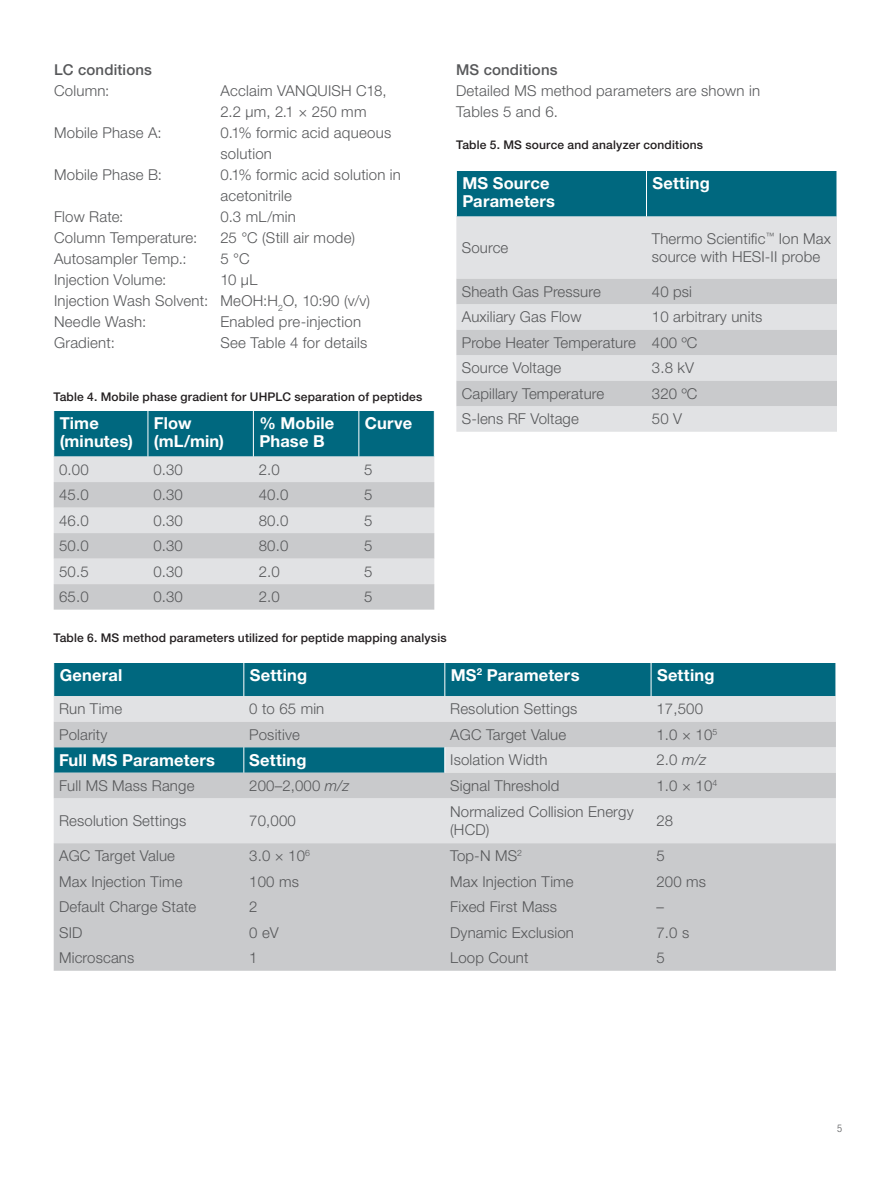
<style>
.page{position:relative;width:891px;height:1188px;background:#fff}
.page>*{position:absolute;margin:0;border:0;box-sizing:border-box;transform-origin:0 0}
.t1{font:700 16.5px/18px "Helvetica Neue LT Std";letter-spacing:.01em;color:#fff}
.t2{font:300 15px/21px "Helvetica Neue LT Std";letter-spacing:.01em;color:#57585a}
.t3{font:500 15px "Helvetica Neue LT Std";letter-spacing:.01em;color:#57585a}
.t4{font:500 12px "Helvetica Neue LT Std";letter-spacing:.015em;color:#231f20}
.t5{font:300 condensed 10.5px "Helvetica Neue LT Std";color:#57585a}
.s1{font-stretch:condensed}
.s2{font-style:italic}
</style>
<div class="page">
<div style="left:54px;top:411px;width:380px;height:46px;background:#00687f"></div>
<div style="left:54px;top:457px;width:380px;height:25px;background:#e1e2e4"></div>
<svg style="left:54px;top:482px;width:380px;height:128px;background:#d2d3d5"></svg>
<hr style="left:148px;top:411px;width:1px;height:46px;background:#fff">
<hr style="left:253px;top:411px;width:1px;height:46px;background:#fff">
<hr style="left:358px;top:411px;width:1px;height:46px;background:#fff">
<div style="left:457px;top:171px;width:380px;height:46px;background:#00687f"></div>
<div style="left:456px;top:217px;width:381px;height:215px;background:#e1e2e4"></div>
<svg style="left:456px;top:279px;width:381px;height:127px;background:#d2d3d5"></svg>
<hr style="left:646px;top:171px;width:1px;height:46px;background:#fff">
<div style="left:54px;top:663px;width:782px;height:33px;background:#00687f"></div>
<div style="left:54px;top:696px;width:782px;height:26px;background:#e1e2e4"></div>
<svg style="left:54px;top:722px;width:782px;height:249px;background:#c4cacd"></svg>
<hr style="left:243px;top:663px;width:1px;height:33px;background:#fff">
<hr style="left:444px;top:663px;width:1px;height:33px;background:#fff">
<hr style="left:651px;top:663px;width:1px;height:33px;background:#fff">
<svg style="left:53px;top:747px;width:1px;height:26px"></svg>
<svg style="left:243px;top:747px;width:1px;height:26px"></svg>
<svg style="left:444px;top:747px;width:1px;height:26px"></svg>
<p class="t3" style="left:54px;top:61px;width:99px">LC conditions</p>
<p class="t2" style="left:54px;top:80px;width:57px">Column:</p>
<p class="t2" style="left:220px;top:80px;width:168px">Acclaim VANQUISH C18,<br>2.2 µm, 2.1 × 250 mm</p>
<p class="t2" style="left:54px;top:122px;width:109px">Mobile Phase A:</p>
<p class="t2" style="left:220px;top:122px;width:172px">0.1% formic acid aqueous solution</p>
<p class="t2" style="left:54px;top:164px;width:110px">Mobile Phase B:</p>
<p class="t2" style="left:220px;top:164px;width:182px">0.1% formic acid solution in acetonitrile</p>
<p class="t2" style="left:54px;top:206px;width:71px">Flow Rate:</p>
<p class="t2" style="left:220px;top:206px;width:77px">0.3 mL/min</p>
<p class="t2" style="left:54px;top:227px;width:145px">Column Temperature:</p>
<p class="t2" style="left:220px;top:227px;width:136px">25 <span class="s1">°</span>C (Still air mode)</p>
<p class="t2" style="left:54px;top:248px;width:134px">Autosampler Temp.:</p>
<p class="t2" style="left:220px;top:248px;width:31px">5 <span class="s1">°</span>C</p>
<p class="t2" style="left:54px;top:269px;width:114px">Injection Volume:</p>
<p class="t2" style="left:54px;top:269px;width:318px;text-indent:166px">10 µL<br>Injection Wash Solvent: MeOH:H<sub>2</sub>O, 10:90 (v/v)<br>Needle Wash:</p>
<p class="t2" style="left:220px;top:311px;width:142px">Enabled pre-injection</p>
<p class="t2" style="left:54px;top:332px;width:62px">Gradient:</p>
<p class="t2" style="left:220px;top:332px;width:148px">See Table 4 for details</p>
<p class="t4" style="left:53px;top:390px;width:371px">Table 4. Mobile phase gradient for UHPLC separation of peptides</p>
<p class="t1" style="left:60px;top:414px;width:75px">Time (minutes)</p>
<p class="t1" style="left:154px;top:414px;width:72px">Flow (mL/min)</p>
<p class="t1" style="left:259px;top:414px;width:76px">% Mobile<br>Phase B</p>
<p class="t1" style="left:365px;top:414px;width:49px">Curve</p>
<p class="t2" style="left:59px;top:459px;width:31px">0.00</p>
<p class="t2" style="left:153px;top:459px;width:31px">0.30</p>
<p class="t2" style="left:259px;top:459px;width:23px">2.0</p>
<p class="t2" style="left:364px;top:459px;width:10px">5</p>
<p class="t2" style="left:59px;top:484px;width:31px">45.0</p>
<p class="t2" style="left:153px;top:484px;width:31px">0.30</p>
<p class="t2" style="left:259px;top:484px;width:31px">40.0</p>
<p class="t2" style="left:364px;top:484px;width:10px">5</p>
<p class="t2" style="left:59px;top:510px;width:31px">46.0</p>
<p class="t2" style="left:153px;top:510px;width:31px">0.30</p>
<p class="t2" style="left:259px;top:510px;width:31px">80.0</p>
<p class="t2" style="left:364px;top:510px;width:10px">5</p>
<p class="t2" style="left:59px;top:535px;width:31px">50.0</p>
<p class="t2" style="left:153px;top:535px;width:31px">0.30</p>
<p class="t2" style="left:259px;top:535px;width:31px">80.0</p>
<p class="t2" style="left:364px;top:535px;width:10px">5</p>
<p class="t2" style="left:59px;top:561px;width:31px">50.5</p>
<p class="t2" style="left:153px;top:561px;width:31px">0.30</p>
<p class="t2" style="left:259px;top:561px;width:23px">2.0</p>
<p class="t2" style="left:364px;top:561px;width:10px">5</p>
<p class="t2" style="left:59px;top:586px;width:31px">65.0</p>
<p class="t2" style="left:153px;top:586px;width:31px">0.30</p>
<p class="t2" style="left:259px;top:586px;width:23px">2.0</p>
<p class="t2" style="left:364px;top:586px;width:10px">5</p>
<p class="t3" style="left:456px;top:61px;width:103px">MS conditions</p>
<p class="t2" style="left:456px;top:80px;width:306px">Detailed MS method parameters are shown in<br>Tables 5 and 6.</p>
<p class="t4" style="left:456px;top:138px;width:249px">Table 5. MS source and analyzer conditions</p>
<p class="t1" style="left:462px;top:174px;width:94px">MS Source<br>Parameters</p>
<p class="t1" style="left:652px;top:174px;width:59px">Setting</p>
<p class="t2" style="left:462px;top:237px;width:48px">Source</p>
<p class="t2" style="left:652px;top:229px;width:181px;line-height:18px">Thermo Scientific<sup>™</sup> Ion Max source with HESI-II probe</p>
<p class="t2" style="left:462px;top:281px;width:141px">Sheath Gas Pressure</p>
<p class="t2" style="left:652px;top:281px;width:42px">40 psi</p>
<p class="t2" style="left:462px;top:306px;width:121px">Auxiliary Gas Flow</p>
<p class="t2" style="left:462px;top:304px;width:302px;line-height:25.5px;text-indent:190px">10 arbitrary units<br>Probe Heater Temperature 400 oC<br>Source Voltage</p>
<p class="t2" style="left:652px;top:357px;width:44px">3.8 kV</p>
<p class="t2" style="left:462px;top:383px;width:144px">Capillary Temperature</p>
<p class="t2" style="left:652px;top:383px;width:47px">320 oC</p>
<p class="t2" style="left:462px;top:408px;width:119px">S-lens RF Voltage</p>
<p class="t2" style="left:652px;top:408px;width:32px">50 V</p>
<p class="t4" style="left:53px;top:631px;width:395px">Table 6. MS method parameters utilized for peptide mapping analysis</p>
<p class="t1" style="left:60px;top:666px;width:64px">General</p>
<p class="t1" style="left:250px;top:666px;width:59px">Setting</p>
<p class="t1" style="left:451px;top:666px;width:130px">MS<sup>2</sup> Parameters</p>
<p class="t1" style="left:657px;top:666px;width:59px">Setting</p>
<p class="t2" style="left:59px;top:698px;width:65px">Run Time</p>
<p class="t2" style="left:249px;top:698px;width:77px">0 to 65 min</p>
<p class="t2" style="left:450px;top:698px;width:129px">Resolution Settings</p>
<p class="t2" style="left:656px;top:698px;width:48px">17,500</p>
<p class="t2" style="left:59px;top:724px;width:50px">Polarity</p>
<p class="t2" style="left:249px;top:724px;width:52px">Positive</p>
<p class="t2" style="left:450px;top:724px;width:117px">AGC Target Value</p>
<p class="t2" style="left:656px;top:724px;width:62px">1.0 × 10<sup>5</sup></p>
<p class="t1" style="left:59px;top:751px;width:157px">Full MS Parameters</p>
<p class="t1" style="left:249px;top:751px;width:59px">Setting</p>
<p class="t2" style="left:450px;top:749px;width:99px">Isolation Width</p>
<p class="t2" style="left:656px;top:749px;width:51px">2.0 <span class="s2">m/z</span></p>
<p class="t2" style="left:59px;top:775px;width:137px">Full MS Mass Range</p>
<p class="t2" style="left:249px;top:775px;width:101px">200–2,000 <span class="s2">m/z</span></p>
<p class="t2" style="left:450px;top:775px;width:111px">Signal Threshold</p>
<p class="t2" style="left:656px;top:775px;width:62px">1.0 × 10<sup>4</sup></p>
<p class="t2" style="left:59px;top:810px;width:129px">Resolution Settings</p>
<p class="t2" style="left:249px;top:810px;width:48px">70,000</p>
<p class="t2" style="left:450px;top:802px;width:185px;line-height:18px">Normalized Collision Energy (HCD)</p>
<p class="t2" style="left:656px;top:810px;width:18px">28</p>
<p class="t2" style="left:59px;top:845px;width:117px">AGC Target Value</p>
<p class="t2" style="left:249px;top:845px;width:62px">3.0 × 10<sup>6</sup></p>
<p class="t2" style="left:450px;top:845px;width:73px">Top-N MS<sup>2</sup></p>
<p class="t2" style="left:656px;top:845px;width:10px">5</p>
<p class="t2" style="left:59px;top:871px;width:125px">Max Injection Time</p>
<p class="t2" style="left:249px;top:871px;width:51px">100 ms</p>
<p class="t2" style="left:450px;top:871px;width:125px">Max Injection Time</p>
<p class="t2" style="left:656px;top:871px;width:51px">200 ms</p>
<p class="t2" style="left:59px;top:896px;width:139px">Default Charge State</p>
<p class="t2" style="left:249px;top:896px;width:10px">2</p>
<p class="t2" style="left:450px;top:896px;width:108px">Fixed First Mass</p>
<p class="t2" style="left:656px;top:896px;width:9px">–</p>
<p class="t2" style="left:59px;top:922px;width:25px">SID</p>
<p class="t2" style="left:249px;top:922px;width:31px">0 eV</p>
<p class="t2" style="left:450px;top:922px;width:125px">Dynamic Exclusion</p>
<p class="t2" style="left:656px;top:922px;width:34px">7.0 s</p>
<p class="t2" style="left:59px;top:947px;width:77px">Microscans</p>
<p class="t2" style="left:249px;top:947px;width:10px">1</p>
<p class="t2" style="left:450px;top:947px;width:80px">Loop Count</p>
<p class="t2" style="left:656px;top:947px;width:10px">5</p>
<p class="t5" style="left:837px;top:1123px;width:7px">5</p>
</div>
